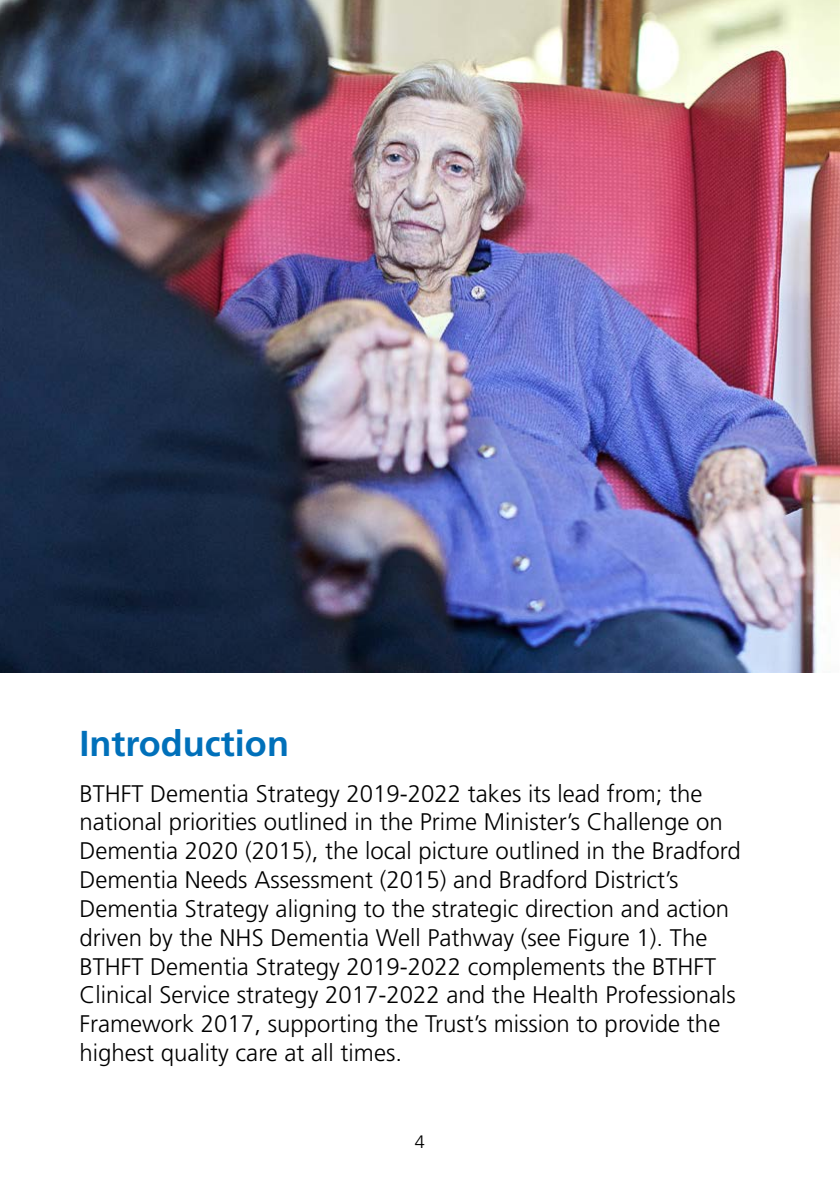
<style>
.page{position:relative;width:840px;height:1191px;background:#fff}
.page>*{position:absolute;margin:0;border:0;box-sizing:border-box;transform-origin:0 0}
._18pt_Bold_title{font:700 36px "Frutiger";color:#0070ba}
._12pt_body_Text{font:300 24px/28.8px "Frutiger";color:#000}
.t1{font:300 18px "Frutiger";color:#000}
</style>
<div class="page">
<img style="left:0;top:0;width:839px;height:672px">
<p class="_18pt_Bold_title" style="left:79px;top:722px;width:211px">Introduction</p>
<p class="_12pt_body_Text" style="left:79px;top:779px;width:662px">BTHFT Dementia Strategy 2019-2022 takes its lead from; the national priorities outlined in the Prime Minister’s Challenge on Dementia 2020 (2015), the local picture outlined in the Bradford Dementia Needs Assessment (2015) and Bradford District’s Dementia Strategy aligning to the strategic direction and action driven by the NHS Dementia Well Pathway (see Figure 1). The BTHFT Dementia Strategy 2019-2022 complements the BTHFT Clinical Service strategy 2017-2022 and the Health Professionals Framework 2017, supporting the Trust’s mission to provide the highest quality care at all times.</p>
<p class="t1" style="left:415px;top:1132px;width:12px">4</p>
</div>
